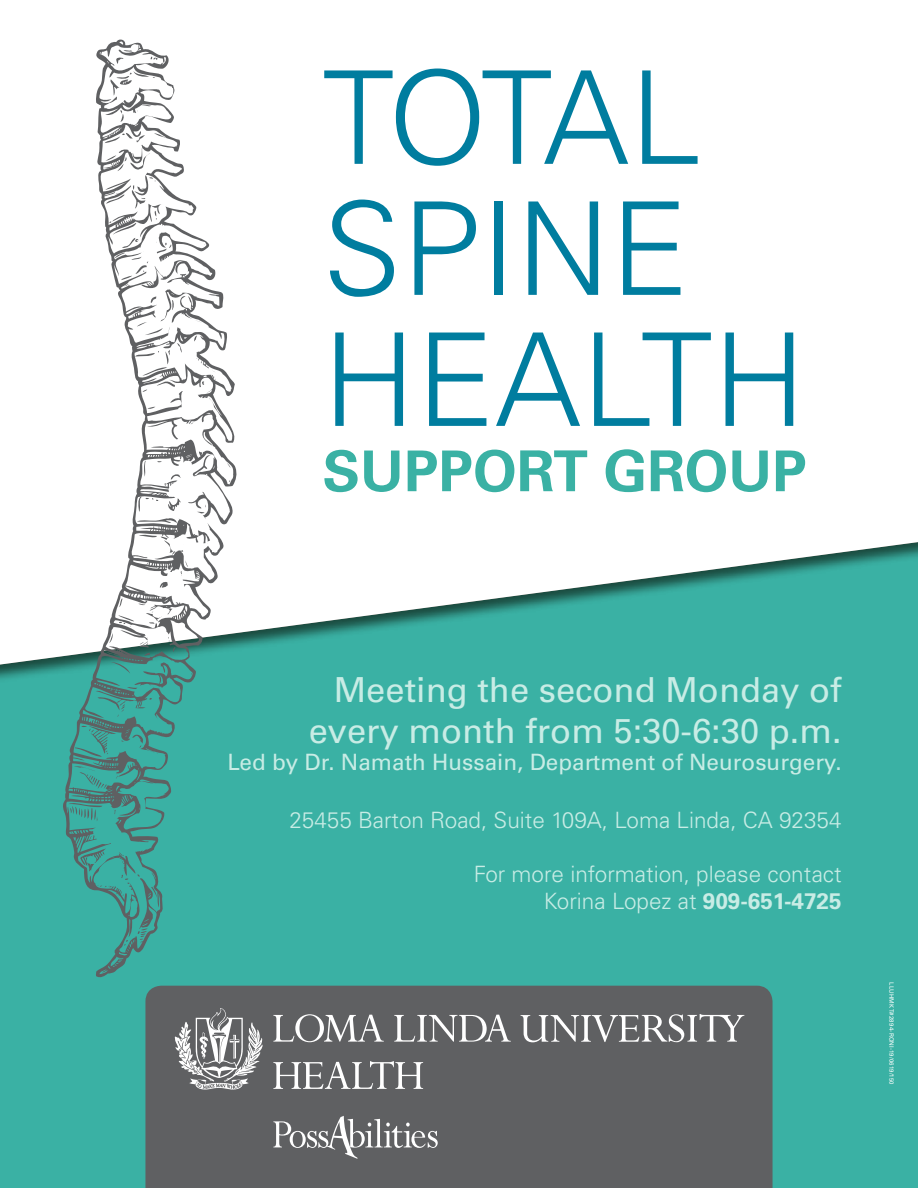
<style>
.page{position:relative;width:918px;height:1188px;background:#fff}
.page>*{position:absolute;margin:0;border:0;box-sizing:border-box;transform-origin:0 0}
.t1{font:300 129.3px/131.1px "Univers LT Std";color:#007d9f}
.t2{font:700 56.4px "Univers LT Std";color:#3ab1a4}
.t3{font:34.5px/41.4px "Univers LT Std";color:#c8ece5;text-align:right}
.t4{font:300 22.5px/27px "Univers LT Std";color:#c8ece5;text-align:right}
.t5{font:22.5px "Univers LT Std";color:#c8ece5}
.t6{font:6px "Univers LT Std";letter-spacing:.025em;color:#fff}
.s1{font-weight:700}
</style>
<div class="page">
<div style="left:0;top:540px;width:918px;height:648px;background:#493c2f;opacity:.75"></div>
<svg style="left:63px;top:39px;width:175px;height:940px"></svg>
<svg style="left:164px;top:473px;width:17px;height:13px"></svg>
<svg style="left:124px;top:939px;width:4px;height:7px"></svg>
<svg style="left:110px;top:50px;width:48px;height:46px"></svg>
<svg style="left:120px;top:110px;width:5px;height:12px"></svg>
<svg style="left:121px;top:870px;width:9px;height:14px"></svg>
<svg style="left:138px;top:929px;width:10px;height:11px"></svg>
<svg style="left:105px;top:133px;width:40px;height:10px"></svg>
<svg style="left:105px;top:153px;width:68px;height:133px"></svg>
<div style="left:145px;top:986px;width:628px;height:202px;background:#5f6062"></div>
<svg style="left:273px;top:1014px;width:111px;height:28px"></svg>
<svg style="left:394px;top:1015px;width:117px;height:27px"></svg>
<svg style="left:521px;top:1014px;width:223px;height:28px"></svg>
<svg style="left:175px;top:1007px;width:88px;height:83px"></svg>
<svg style="left:273px;top:1061px;width:150px;height:28px"></svg>
<svg style="left:273px;top:1116px;width:165px;height:43px;background:#7c7d7e"></svg>
<h1 class="t1" style="left:322px;top:53px;width:485px">TOTAL<br>SPINE<br>HEALTH</h1>
<h2 class="t2" style="left:322px;top:438px;width:486px">SUPPORT GROUP</h2>
<h3 class="t3" style="left:309px;top:669px;width:534px">Meeting the second Monday of every month from 5:30-6:30 p.m.</h3>
<p class="t5" style="left:227px;top:749px;width:616px">Led by Dr. Namath Hussain, Department of Neurosurgery.</p>
<p class="t4" style="left:289px;top:807px;width:554px">25455 Barton Road, Suite 109A, Loma Linda, CA 92354</p>
<p class="t4" style="left:474px;top:861px;width:369px">For more information, please contact<br>Korina Lopez at <span class="s1">909-651-4725</span></p>
<p class="t6" style="left:895px;top:982px;width:104px;rotate:90deg">LLUHMKT#2894-RONI-19/0619/150</p>
</div>
